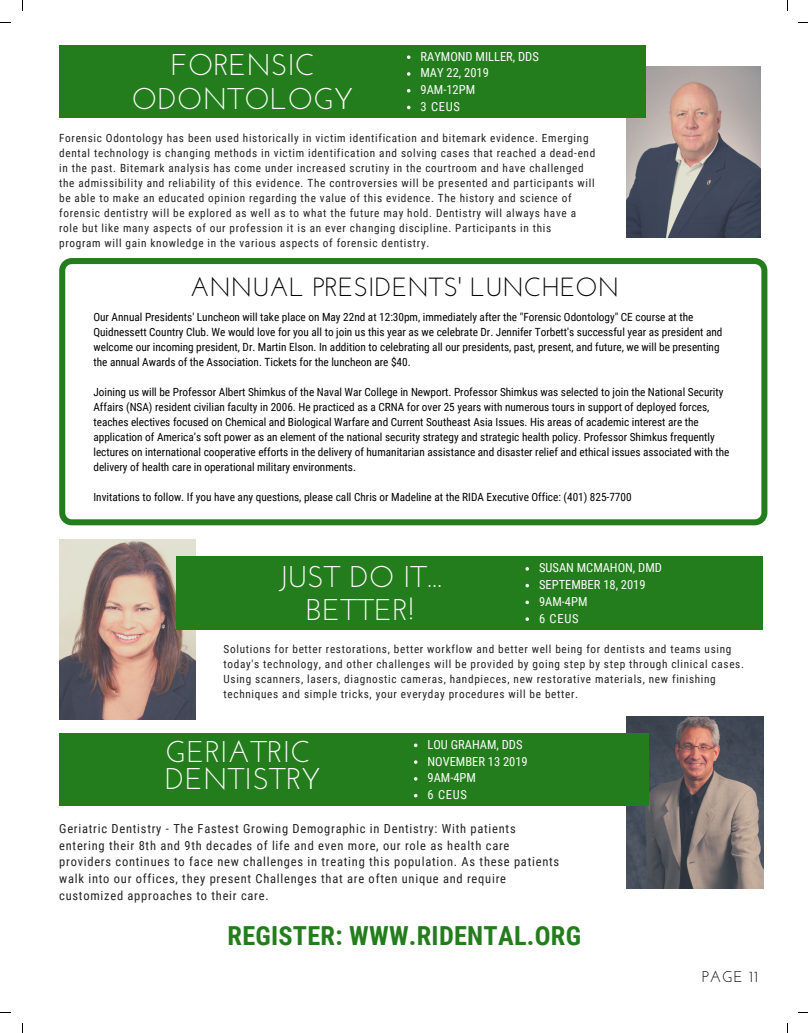
<style>
.page{position:relative;width:808px;height:1033px;background:#fff}
.page>*{position:absolute;margin:0;border:0;box-sizing:border-box;transform-origin:0 0}
.t1{font:30px/33.5px "Josefin Sans";letter-spacing:.01em;color:#fff;text-align:center}
.t2{font:26.25px "Josefin Sans";color:#000}
.t3{font:700 26.25px "Roboto Condensed";letter-spacing:.01em;color:#247d1c}
.t4{font:15.62px "Josefin Sans";letter-spacing:.05em;color:#000}
.t5{font:12.5px/16.8px "Roboto Condensed";letter-spacing:.06em;color:#222}
.t6{font:12.5px/16.8px "Roboto Condensed";color:#fdfdfd}
.t7{font:11.25px/15px "Roboto Condensed";color:#000}
.t8{font:11.25px/15px "Roboto Condensed";letter-spacing:.06em;color:#222}
</style>
<div class="page">
<img style="left:626px;top:66px;width:134px;height:172px">
<div style="left:269px;top:46px;width:376px;height:72px;background:#247d1c"></div>
<div style="left:59px;top:46px;width:376px;height:72px;background:#247d1c"></div>
<svg style="left:407px;top:55px;width:3px;height:4px"></svg>
<svg style="left:407px;top:72px;width:3px;height:4px"></svg>
<svg style="left:59px;top:258px;width:708px;height:267px"></svg>
<img style="left:626px;top:716px;width:137px;height:172px">
<div style="left:59px;top:733px;width:376px;height:72px;background:#247d1c"></div>
<div style="left:272px;top:733px;width:376px;height:72px;background:#247d1c"></div>
<svg style="left:414px;top:743px;width:3px;height:4px"></svg>
<svg style="left:414px;top:760px;width:3px;height:4px"></svg>
<img style="left:59px;top:540px;width:136px;height:179px">
<div style="left:386px;top:557px;width:376px;height:72px;background:#247d1c"></div>
<div style="left:176px;top:557px;width:376px;height:72px;background:#247d1c"></div>
<svg style="left:525px;top:567px;width:4px;height:3px"></svg>
<svg style="left:525px;top:584px;width:4px;height:3px"></svg>
<svg style="left:525px;top:600px;width:4px;height:4px"></svg>
<svg style="left:525px;top:617px;width:4px;height:4px"></svg>
<p class="t6" style="left:420px;top:48px;width:120px">RAYMOND MILLER, DDS<br>MAY 22, 2019<br>9AM-12PM<br>3 CEUS</p>
<h1 class="t1" style="left:132px;top:51px;width:223px">FORENSIC<br>ODONTOLOGY</h1>
<p class="t8" style="left:59px;top:131px;width:537px">Forensic Odontology has been used historically in victim identification and bitemark evidence. Emerging dental technology is changing methods in victim identification and solving cases that reached a dead-end in the past. Bitemark analysis has come under increased scrutiny in the courtroom and have challenged the admissibility and reliability of this evidence. The controversies will be presented and participants will be able to make an educated opinion regarding the value of this evidence. The history and science of forensic dentistry will be explored as well as to what the future may hold. Dentistry will always have a role but like many aspects of our profession it is an ever changing discipline. Participants in this program will gain knowledge in the various aspects of forensic dentistry.</p>
<h2 class="t2" style="left:190px;top:276px;width:430px">ANNUAL PRESIDENTS' LUNCHEON</h2>
<p class="t7" style="left:93px;top:309px;width:630px">Our Annual Presidents' Luncheon will take place on May 22nd at 12:30pm, immediately after the "Forensic Odontology" CE course at the Quidnessett Country Club. We would love for you all to join us this year as we celebrate Dr. Jennifer Torbett's successful year as president and welcome our incoming president, Dr. Martin Elson. In addition to celebrating all our presidents, past, present, and future, we will be presenting the annual Awards of the Association. Tickets for the luncheon are $40.</p>
<p class="t7" style="left:93px;top:384px;width:637px">Joining us will be Professor Albert Shimkus of the Naval War College in Newport. Professor Shimkus was selected to join the National Security Affairs (NSA) resident civilian faculty in 2006. He practiced as a CRNA for over 25 years with numerous tours in support of deployed forces, teaches electives focused on Chemical and Biological Warfare and Current Southeast Asia Issues. His areas of academic interest are the application of America’s soft power as an element of the national security strategy and strategic health policy. Professor Shimkus frequently lectures on international cooperative efforts in the delivery of humanitarian assistance and disaster relief and ethical issues associated with the delivery of health care in operational military environments.</p>
<p class="t7" style="left:93px;top:489px;width:539px">Invitations to follow. If you have any questions, please call Chris or Madeline at the RIDA Executive Office: (401) 825-7700</p>
<p class="t6" style="left:539px;top:559px;width:124px">SUSAN MCMAHON, DMD<br>SEPTEMBER 18, 2019<br>9AM-4PM<br>6 CEUS</p>
<h1 class="t1" style="left:278px;top:562px;width:165px">JUST DO IT...<br>BETTER!</h1>
<p class="t8" style="left:223px;top:641px;width:522px">Solutions for better restorations, better workflow and better well being for dentists and teams using today's technology, and other challenges will be provided by going step by step through clinical cases.<br>Using scanners, lasers, diagnostic cameras, handpieces, new restorative materials, new finishing techniques and simple tricks, your everyday procedures will be better.</p>
<p class="t6" style="left:427px;top:736px;width:102px">LOU GRAHAM, DDS<br>NOVEMBER 13 2019<br>9AM-4PM<br>6 CEUS</p>
<h1 class="t1" style="left:165px;top:741px;width:157px;line-height:26.5px;text-align:left">GERIATRIC<br>DENTISTRY</h1>
<p class="t5" style="left:59px;top:820px;width:501px">Geriatric Dentistry - The Fastest Growing Demographic in Dentistry: With patients entering their 8th and 9th decades of life and even more, our role as health care providers continues to face new challenges in treating this population. As these patients walk into our offices, they present Challenges that are often unique and require customized approaches to their care.</p>
<h2 class="t3" style="left:227px;top:920px;width:355px">REGISTER: WWW.RIDENTAL.ORG</h2>
<h3 class="t4" style="left:702px;top:970px;width:58px">PAGE 11</h3>
</div>
